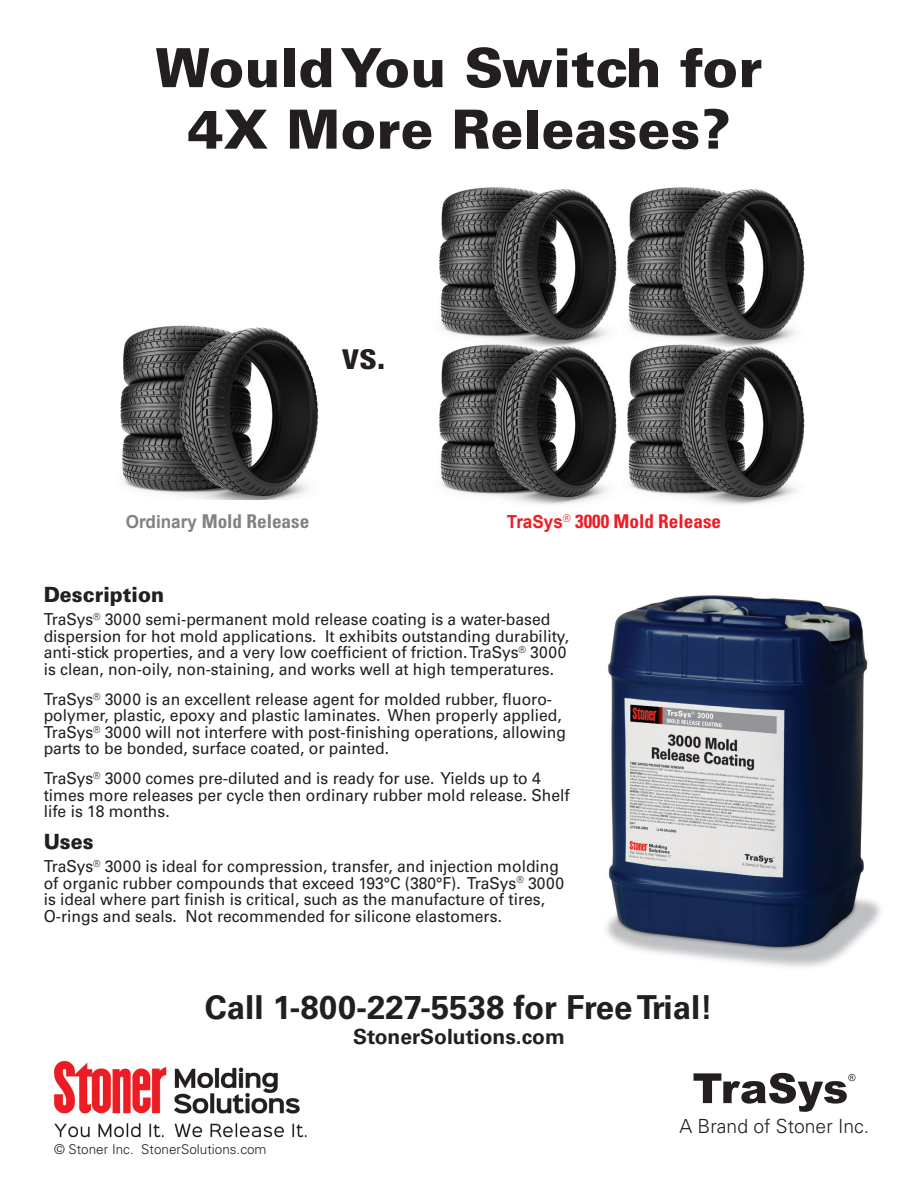
<style>
.page{position:relative;width:918px;height:1188px;background:#fff}
.page>*{position:absolute;margin:0;border:0;box-sizing:border-box;transform-origin:0 0}
.t1{font:900 54px/61.5px "Univers";color:#231f20;text-align:center}
.t2{font:700 condensed 39px "Univers";color:#231f20}
.t3{font:700 33px "Univers";color:#231f20}
.t4{font:700 21px "Univers";color:#231f20}
.t5{font:900 21px "Univers";color:#231f20;scale:.93 1}
.t6{font:300 19.5px "Univers";color:#231f20}
.t7{font:700 condensed 19.05px "Univers";color:#ee1d23}
.t8{font:700 condensed 19.05px "Univers";color:#808285}
.t9{font:16.5px/16.5px "Univers";color:#231f20;scale:.95 1}
.t10{font:300 13.5px "Univers";color:#231f20}
.s1{font-family:"Arial";font-stretch:normal;font-size:18px}
</style>
<div class="page">
<img style="left:439px;top:187px;width:366px;height:318px">
<img style="left:606px;top:595px;width:275px;height:372px">
<svg style="left:694px;top:1073px;width:162px;height:39px"></svg>
<img style="left:120px;top:325px;width:199px;height:175px">
<img style="left:54px;top:1060px;width:253px;height:78px">
<p class="t1" style="left:156px;top:37px;width:608px">Would You Switch for<br>4X More Releases?</p>
<p class="t2" style="left:342px;top:332px;width:45px">vs.</p>
<p class="t8" style="left:126px;top:509px;width:185px"><span class="s1">Ordinary</span> Mold Release</p>
<p class="t7" style="left:507px;top:509px;width:216px"><span class="s1">TraSys</span><sup>®</sup> 3000 Mold Release</p>
<p class="t5" style="left:44px;top:582px;width:131px">Description</p>
<p class="t9" style="left:44px;top:611px;width:555px">TraSys<sup>®</sup> 3000 semi-permanent mold release coating is a water-based dispersion for hot mold applications. It exhibits outstanding durability, anti-stick properties, and a very low coefficient of friction. TraSys<sup>®</sup> 3000 is clean, non-oily, non-staining, and works well at high temperatures.</p>
<p class="t9" style="left:44px;top:691px;width:551px">TraSys<sup>®</sup> 3000 is an excellent release agent for molded rubber, fluoro&shy;polymer, plastic, epoxy and plastic laminates. When properly applied, TraSys<sup>®</sup> 3000 will not interfere with post-finishing operations, allowing parts to be bonded, surface coated, or painted.</p>
<p class="t9" style="left:44px;top:770px;width:555px">TraSys<sup>®</sup> 3000 comes pre-diluted and is ready for use. Yields up to 4 times more releases per cycle then ordinary rubber mold release. Shelf life is 18 months.</p>
<p class="t5" style="left:44px;top:828px;width:55px">Uses</p>
<p class="t9" style="left:44px;top:858px;width:549px">TraSys<sup>®</sup> 3000 is ideal for compression, transfer, and injection molding of organic rubber compounds that exceed 193°C (380°F). TraSys<sup>®</sup> 3000 is ideal where part finish is critical, such as the manufacture of tires, O-rings and seals. Not recommended for silicone elastomers.</p>
<p class="t3" style="left:205px;top:988px;width:510px">Call 1-800-227-5538 for Free Trial!</p>
<p class="t4" style="left:353px;top:1025px;width:213px">StonerSolutions.com</p>
<p class="t10" style="left:54px;top:1141px;width:214px">© Stoner Inc. StonerSolutions.com</p>
<p class="t6" style="left:679px;top:1115px;width:191px">A Brand of Stoner Inc.</p>
</div>
